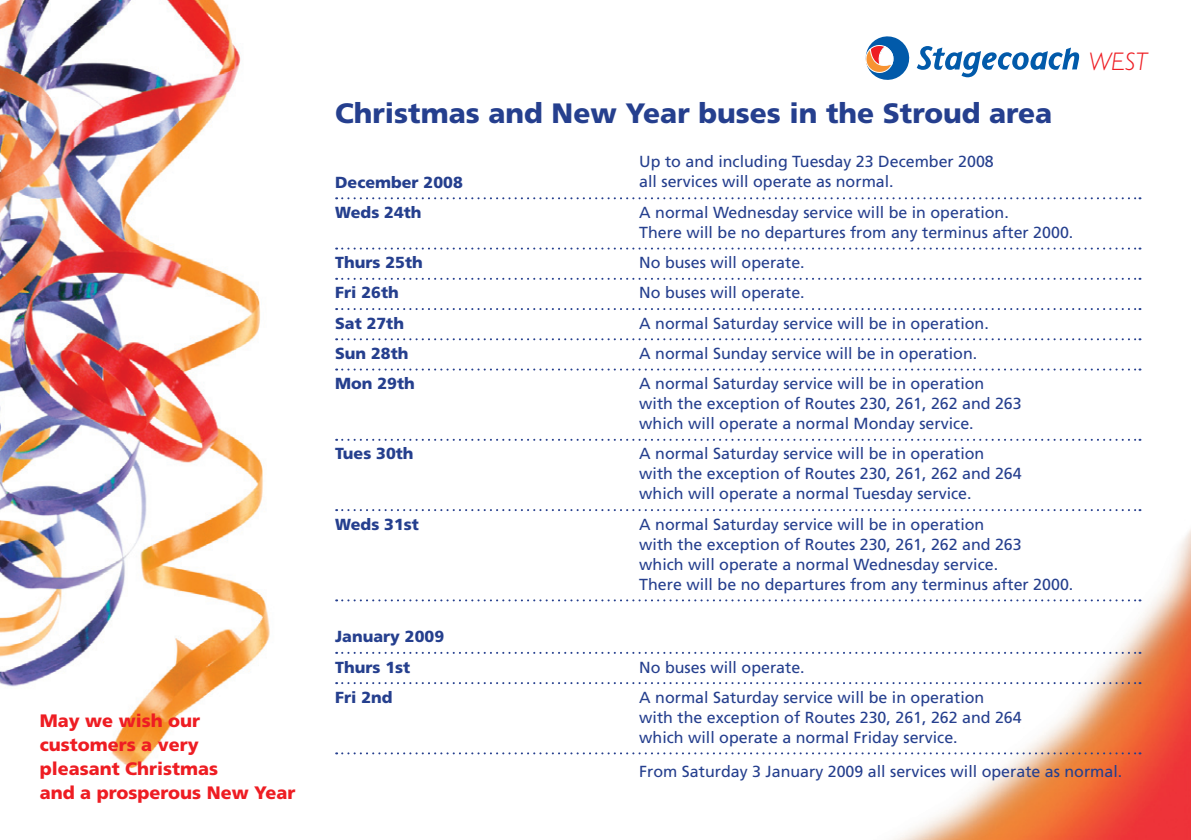
<style>
.page{position:relative;width:1191px;height:840px;background:#fff}
.page>*{position:absolute;margin:0;border:0;box-sizing:border-box;transform-origin:0 0}
.t1{font:900 28px "Frutiger";color:#253f8e}
.t2{font:italic 300 25.6px "Gill Sans";color:#ee1d23}
.t3{font:900 18px/24px "Frutiger";color:#ee1d23}
.t4{font:16px/20px "Frutiger";color:#253f8e}
.t5{font:900 16px/30.2px "Frutiger";color:#253f8e}
</style>
<div class="page">
<img style="left:0;top:0;width:337px;height:769px">
<img style="left:595px;top:55px;width:596px;height:784px">
<svg style="left:336px;top:197px;width:804px;height:2px"></svg>
<svg style="left:336px;top:247px;width:804px;height:2px"></svg>
<svg style="left:336px;top:278px;width:804px;height:2px"></svg>
<svg style="left:336px;top:308px;width:804px;height:2px"></svg>
<svg style="left:336px;top:338px;width:804px;height:2px"></svg>
<svg style="left:336px;top:368px;width:804px;height:2px"></svg>
<svg style="left:336px;top:438px;width:804px;height:2px"></svg>
<svg style="left:336px;top:509px;width:804px;height:2px"></svg>
<svg style="left:336px;top:599px;width:804px;height:2px"></svg>
<svg style="left:336px;top:651px;width:804px;height:2px"></svg>
<svg style="left:336px;top:681px;width:804px;height:2px"></svg>
<svg style="left:336px;top:752px;width:804px;height:2px"></svg>
<svg style="left:865px;top:36px;width:214px;height:44px"></svg>
<p class="t3" style="left:40px;top:708px;width:257px">May we wish our customers a very<br>pleasant Christmas<br>and a prosperous New Year</p>
<h1 class="t1" style="left:335px;top:96px;width:718px">Christmas and New Year buses in the Stroud area</h1>
<p class="t4" style="left:639px;top:151px;width:356px">Up to and including Tuesday 23 December 2008 all services will operate as normal.</p>
<p class="t5" style="left:335px;top:167px;width:129px">December 2008<br>Weds 24th</p>
<p class="t4" style="left:639px;top:202px;width:435px">A normal Wednesday service will be in operation.<br>There will be no departures from any terminus after 2000.</p>
<p class="t5" style="left:335px;top:247px;width:89px">Thurs 25th</p>
<p class="t4" style="left:639px;top:252px;width:167px">No buses will operate.</p>
<p class="t5" style="left:335px;top:277px;width:65px">Fri 26th</p>
<p class="t4" style="left:639px;top:282px;width:167px">No buses will operate.</p>
<p class="t5" style="left:335px;top:307px;width:70px">Sat 27th</p>
<p class="t4" style="left:639px;top:313px;width:351px">A normal Saturday service will be in operation.</p>
<p class="t5" style="left:335px;top:338px;width:75px">Sun 28th</p>
<p class="t4" style="left:639px;top:343px;width:339px">A normal Sunday service will be in operation.</p>
<p class="t5" style="left:335px;top:368px;width:81px">Mon 29th</p>
<p class="t4" style="left:639px;top:373px;width:384px">A normal Saturday service will be in operation with the exception of Routes 230, 261, 262 and 263 which will operate a normal Monday service.</p>
<p class="t5" style="left:335px;top:438px;width:80px">Tues 30th</p>
<p class="t4" style="left:639px;top:443px;width:384px">A normal Saturday service will be in operation with the exception of Routes 230, 261, 262 and 264 which will operate a normal Tuesday service.</p>
<p class="t5" style="left:335px;top:508px;width:85px">Weds 31st</p>
<p class="t4" style="left:639px;top:513px;width:435px">A normal Saturday service will be in operation<br>with the exception of Routes 230, 261, 262 and 263<br>which will operate a normal Wednesday service.<br>There will be no departures from any terminus after 2000.</p>
<p class="t5" style="left:335px;top:621px;width:110px">January 2009<br>Thurs 1st</p>
<p class="t4" style="left:639px;top:656px;width:167px">No buses will operate.</p>
<h2 class="t2" style="left:1088px;top:47px;width:60px">WEST</h2>
<p class="t5" style="left:335px;top:681px;width:59px">Fri 2nd</p>
<p class="t4" style="left:639px;top:686px;width:384px">A normal Saturday service will be in operation with the exception of Routes 230, 261, 262 and 264 which will operate a normal Friday service.</p>
<p class="t4" style="left:639px;top:760px;width:484px">From Saturday 3 January 2009 all services will operate as normal.</p>
</div>
